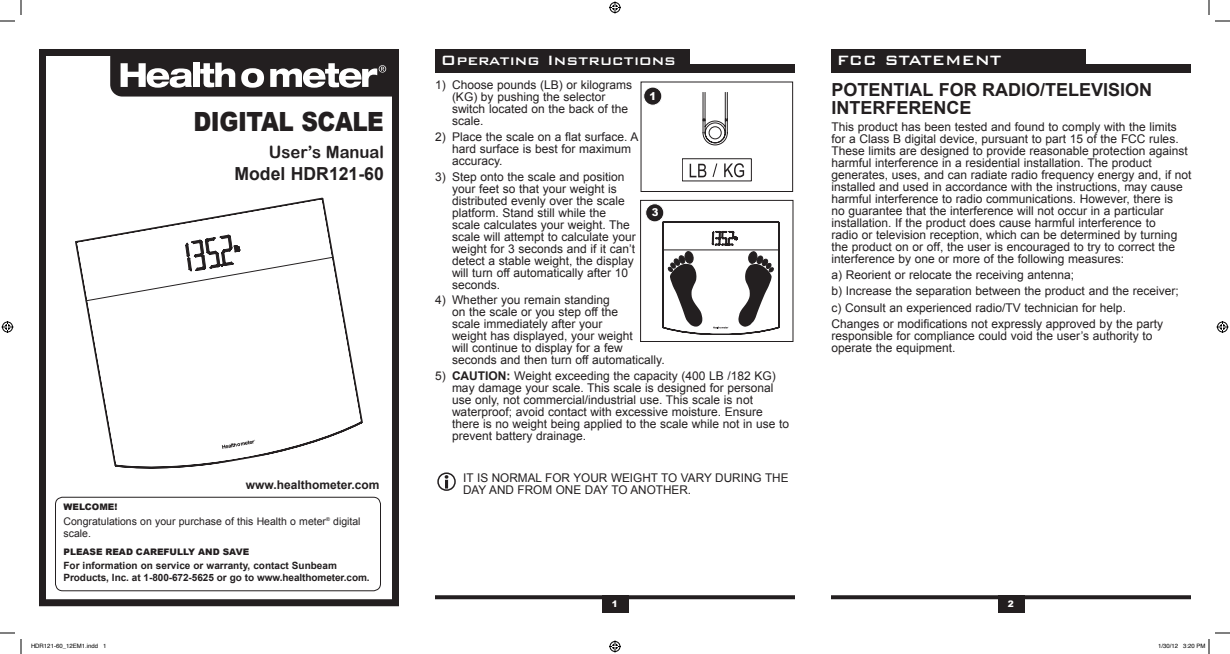
<style>
.page{position:relative;width:1230px;height:654px;background:#fff}
.page>*{position:absolute;margin:0;border:0;box-sizing:border-box;transform-origin:0 0}
.Headline__Chapter{font:900 26.4px "Arial";letter-spacing:-.02em;color:#231f20;scale:.87 1}
.Body_Text{font:700 18px/18px "Arial";color:#231f20}
.Headline__Chapter-2{font:500 18px "Bank Gothic BT";color:#fff}
.Headline__Subhead_1{font:700 18px "Arial";color:#231f20}
.Cover_Subhead{font:17px "Arial Rounded MT Bold";color:#231f20}
.Body_Text-2{font:12px/12px "Arial";color:#231f20}
.Steps__All{font:12px/12px "Arial";color:#231f20}
.Cover_Head{font:700 12px "Arial";color:#231f20}
.t1{font:900 10.9px "Arial";color:#fff;scale:.93 1}
.Body_Text__Bold{font:10.5px/12px "Arial";color:#231f20}
.Body_Text-3{font:700 10px/12px "Arial";color:#231f20}
.Body_Text__Bold-2{font:900 9px "Arial";color:#231f20}
.t2{font:900 9px "Arial";color:#fff}
.t3{font:6px "Helvetica";color:#000}
.s1{font-weight:700}
</style>
<div class="page">
<svg style="left:75px;top:197px;width:288px;height:272px"></svg>
<svg style="left:222px;top:440px;width:33px;height:9px"></svg>
<svg style="left:85px;top:235px;width:249px;height:67px"></svg>
<div style="left:39px;top:49px;width:360px;height:557px;border:7px solid #231f20"></div>
<svg style="left:110px;top:53px;width:282px;height:44px"></svg>
<div style="left:435px;top:50px;width:360px;height:23px;background:#231f20"></div>
<div style="left:690px;top:47px;width:108px;height:16px;background:#fff"></div>
<div style="left:602px;top:595px;width:26px;height:18px;background:#231f20"></div>
<div style="left:998px;top:595px;width:26px;height:18px;background:#231f20"></div>
<svg style="left:435px;top:595px;width:360px;height:4px"></svg>
<svg style="left:831px;top:595px;width:360px;height:4px"></svg>
<div style="left:55px;top:497px;width:326px;height:94px;border:1px solid #231f20;border-radius:7px"></div>
<svg style="left:702px;top:92px;width:26px;height:54px"></svg>
<svg style="left:724px;top:163px;width:20px;height:14px"></svg>
<svg style="left:690px;top:164px;width:16px;height:13px"></svg>
<svg style="left:712px;top:163px;width:6px;height:14px"></svg>
<div style="left:641px;top:82px;width:152px;height:110px;border:1px solid #231f20"></div>
<div style="left:644px;top:87px;width:18px;height:18px;background:#231f20;border-radius:50%"></div>
<div style="left:643px;top:87px;width:19px;height:19px;border:1px solid #fff;border-radius:50%"></div>
<svg style="left:663px;top:222px;width:116px;height:113px"></svg>
<div style="left:640px;top:200px;width:153px;height:142px;border:1px solid #231f20"></div>
<div style="left:646px;top:204px;width:18px;height:18px;background:#231f20;border-radius:50%"></div>
<div style="left:645px;top:203px;width:19px;height:19px;border:1px solid #fff;border-radius:50%"></div>
<svg style="left:437px;top:472px;width:19px;height:19px"></svg>
<div style="left:831px;top:50px;width:360px;height:23px;background:#231f20"></div>
<div style="left:1086px;top:47px;width:108px;height:17px;background:#fff"></div>
<svg style="left:0;top:0;width:22px;height:22px"></svg>
<svg style="left:0;top:632px;width:22px;height:22px"></svg>
<svg style="left:1208px;top:0;width:22px;height:22px"></svg>
<svg style="left:609px;top:2px;width:12px;height:12px"></svg>
<svg style="left:609px;top:640px;width:12px;height:12px"></svg>
<svg style="left:2px;top:321px;width:12px;height:12px"></svg>
<svg style="left:1216px;top:321px;width:12px;height:12px"></svg>
<svg style="left:1208px;top:632px;width:22px;height:22px"></svg>
<p class="Headline__Chapter" style="left:193px;top:102px;width:220px">DIGITAL SCALE</p>
<p class="Cover_Subhead" style="left:269px;top:142px;width:117px">User’s Manual</p>
<p class="Headline__Subhead_1" style="left:234px;top:162px;width:151px">Model HDR121-60</p>
<p class="Cover_Head" style="left:246px;top:477px;width:135px">www.healthometer.com</p>
<p class="Body_Text__Bold-2" style="left:64px;top:501px;width:55px">WELCOME!</p>
<p class="Body_Text__Bold" style="left:64px;top:515px;width:299px">Congratulations on your purchase of this Health o meter<sup>®</sup> digital scale.</p>
<p class="Body_Text__Bold-2" style="left:64px;top:545px;width:187px">PLEASE READ CAREFULLY AND SAVE</p>
<p class="Body_Text-3" style="left:64px;top:560px;width:308px">For information on service or warranty, contact Sunbeam<br>Products, Inc. at 1-800-672-5625 or go to www.healthometer.com.</p>
<p class="Headline__Chapter-2" style="left:441px;top:51px;width:237px">Operating Instructions</p>
<p class="Steps__All" style="left:452px;top:79px;width:182px;text-indent:-17px">1) Choose pounds (LB) or kilograms (KG) by pushing the selector switch located on the back of the scale.</p>
<p class="Steps__All" style="left:452px;top:131px;width:188px;text-indent:-17px">2) Place the scale on a flat surface. A hard surface is best for maximum accuracy.</p>
<p class="Steps__All" style="left:452px;top:171px;width:185px;text-indent:-17px">3) Step onto the scale and position your feet so that your weight is distributed evenly over the scale platform. Stand still while the scale calculates your weight. The scale will attempt to calculate your weight for 3 seconds and if it can’t detect a stable weight, the display will turn off automatically after 10 seconds.</p>
<p class="Steps__All" style="left:452px;top:294px;width:214px;text-indent:-17px">4) Whether you remain standing<br>on the scale or you step off the<br>scale immediately after your<br>weight has displayed, your weight<br>will continue to display for a few seconds and then turn off automatically.</p>
<p class="Steps__All" style="left:452px;top:370px;width:339px;text-indent:-17px">5) <span class="s1">CAUTION:</span> Weight exceeding the capacity (400 LB /182 KG) may damage your scale. This scale is designed for personal use only, not commercial/industrial use. This scale is not waterproof; avoid contact with excessive moisture. Ensure there is no weight being applied to the scale while not in use to prevent battery drainage.</p>
<p class="t1" style="left:649px;top:88px;width:9px">1</p>
<p class="t1" style="left:652px;top:204px;width:9px">3</p>
<p class="Body_Text-2" style="left:463px;top:472px;width:327px">IT IS NORMAL FOR YOUR WEIGHT TO VARY DURING THE<br>DAY AND FROM ONE DAY TO ANOTHER.</p>
<p class="Headline__Chapter-2" style="left:837px;top:51px;width:166px">FCC STATEMENT</p>
<p class="Body_Text" style="left:832px;top:81px;width:322px">POTENTIAL FOR RADIO/TELEVISION<br>INTERFERENCE</p>
<p class="Body_Text-2" style="left:832px;top:121px;width:361px">This product has been tested and found to comply with the limits for a Class B digital device, pursuant to part 15 of the FCC rules.<br>These limits are designed to provide reasonable protection against harmful interference in a residential installation. The product generates, uses, and can radiate radio frequency energy and, if not installed and used in accordance with the instructions, may cause harmful interference to radio communications. However, there is<br>no guarantee that the interference will not occur in a particular installation. If the product does cause harmful interference to<br>radio or television reception, which can be determined by turning the product on or off, the user is encouraged to try to correct the interference by one or more of the following measures:</p>
<p class="Body_Text-2" style="left:832px;top:269px;width:244px">a) Reorient or relocate the receiving antenna;</p>
<p class="Body_Text-2" style="left:832px;top:285px;width:349px">b) Increase the separation between the product and the receiver;</p>
<p class="Body_Text-2" style="left:832px;top:301px;width:296px">c) Consult an experienced radio/TV technician for help.</p>
<p class="Body_Text-2" style="left:832px;top:318px;width:333px">Changes or modifications not expressly approved by the party responsible for compliance could void the user’s authority to operate the equipment.</p>
<p class="t2" style="left:612px;top:598px;width:8px">1</p>
<p class="t2" style="left:1008px;top:598px;width:8px">2</p>
<p class="t3" style="left:31px;top:641px;width:77px">HDR121-60_12EM1.indd 1</p>
<p class="t3" style="left:1158px;top:641px;width:49px">1/30/12 3:20 PM</p>
</div>
